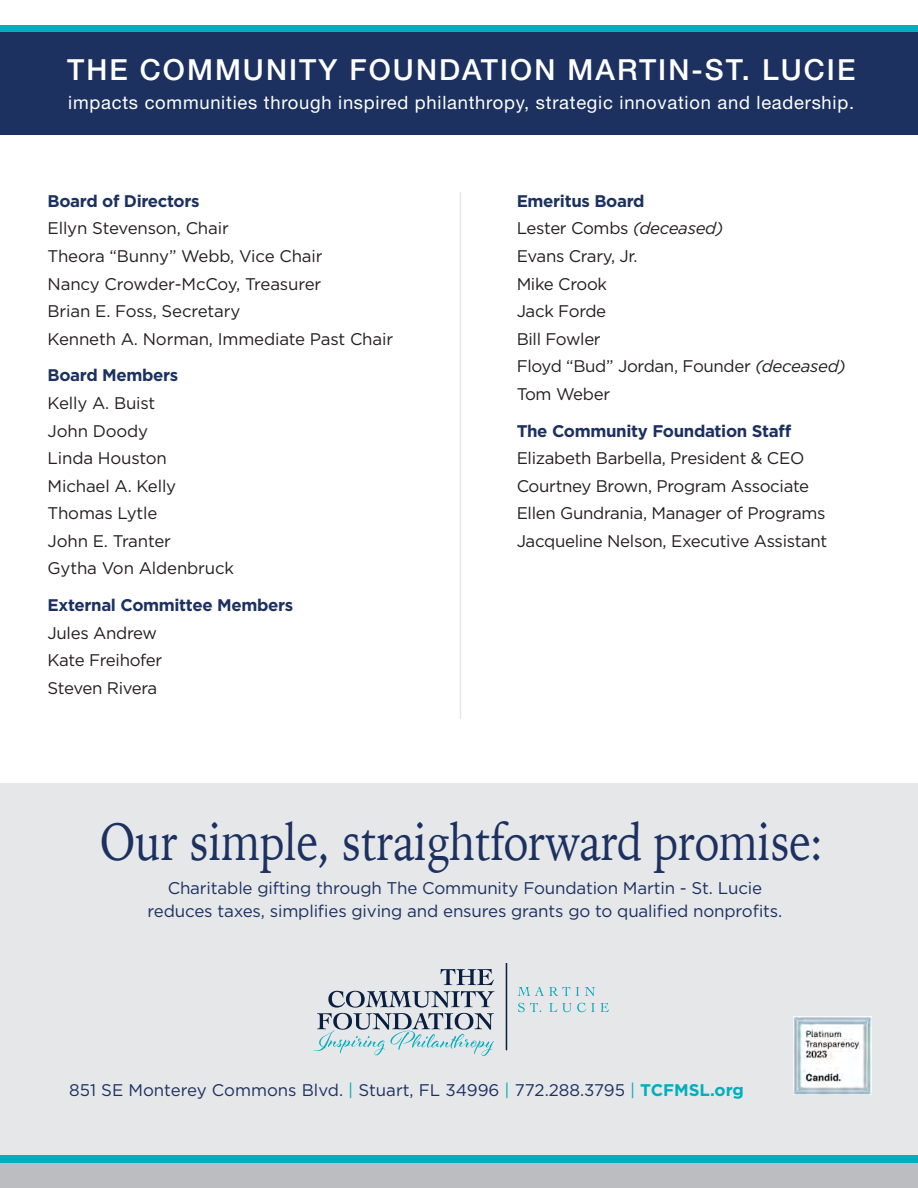
<style>
.page{position:relative;width:918px;height:1188px;background:#fff}
.page>*{position:absolute;margin:0;border:0;box-sizing:border-box;transform-origin:0 0}
.t1{font:51.9px "Iowan Old Style";letter-spacing:-.01em;color:#1c3160;scale:.85 1}
.t2{font:500 29.1px "Helvetica Neue LT Std";letter-spacing:.07em;color:#fff}
.t3{font:18.45px "Helvetica Neue LT Std";letter-spacing:.04em;color:#fff}
.t4{font:16.95px/23.4px "Gotham";letter-spacing:-.01em;color:#1c3160;text-align:center}
.t5{font:16.8px/27.6px "Gotham";letter-spacing:-.02em;color:#231f20}
.t6{font:16.8px "Gotham";color:#1c3160}
.s1{font-weight:700;color:#1c3160}
.s2{font-style:italic}
.s3{color:#00afbc}
.s4{font-weight:700;color:#00afbc}
</style>
<div class="page">
<div style="left:0;top:783px;width:918px;height:378px;background:#e6e7e9"></div>
<div style="left:0;top:1163px;width:918px;height:25px;background:#bcbdc0"></div>
<div style="left:0;top:1156px;width:918px;height:7px;background:#00afbc"></div>
<div style="left:0;top:25px;width:918px;height:8px;background:#00afbc"></div>
<svg style="left:440px;top:969px;width:54px;height:16px"></svg>
<svg style="left:506px;top:964px;width:1px;height:86px"></svg>
<svg style="left:517px;top:987px;width:78px;height:9px"></svg>
<svg style="left:518px;top:1003px;width:23px;height:9px"></svg>
<svg style="left:549px;top:1003px;width:60px;height:9px"></svg>
<svg style="left:313px;top:991px;width:181px;height:65px"></svg>
<img style="left:793px;top:1016px;width:79px;height:79px">
<div style="left:0;top:32px;width:918px;height:102px;background:#1c3160"></div>
<hr style="left:460px;top:192px;width:1px;height:527px;background:#e6e7e9">
<p class="t2" style="left:67px;top:53px;width:790px">THE COMMUNITY FOUNDATION MARTIN-ST. LUCIE</p>
<p class="t3" style="left:68px;top:91px;width:787px">impacts communities through inspired philanthropy, strategic innovation and leadership.</p>
<p class="t5" style="left:48px;top:187px;width:347px"><span class="s1">Board of Directors<br></span>Ellyn Stevenson, Chair<br>Theora “Bunny” Webb, Vice Chair<br>Nancy Crowder-McCoy, Treasurer<br>Brian E. Foss, Secretary<br>Kenneth A. Norman, Immediate Past Chair</p>
<p class="t5" style="left:48px;top:361px;width:188px"><span class="s1">Board Members<br></span>Kelly A. Buist<br>John Doody<br>Linda Houston<br>Michael A. Kelly<br>Thomas Lytle<br>John E. Tranter<br>Gytha Von Aldenbruck</p>
<p class="t5" style="left:48px;top:591px;width:247px"><span class="s1">External Committee Members<br></span>Jules Andrew<br>Kate Freihofer<br>Steven Rivera</p>
<p class="t5" style="left:517px;top:187px;width:331px"><span class="s1">Emeritus Board<br></span>Lester Combs <span class="s2">(deceased)<br></span>Evans Crary, Jr.<br>Mike Crook<br>Jack Forde<br>Bill Fowler<br>Floyd “Bud” Jordan, Founder <span class="s2">(deceased)<br></span>Tom Weber</p>
<p class="t5" style="left:517px;top:416px;width:312px"><span class="s1">The Community Foundation Staff </span>Elizabeth Barbella, President &amp; CEO Courtney Brown, Program Associate Ellen Gundrania, Manager of Programs Jacqueline Nelson, Executive Assistant</p>
<p class="t1" style="left:100px;top:795px;width:852px">Our simple, straightforward promise:</p>
<p class="t4" style="left:148px;top:876px;width:636px">Charitable gifting through The Community Foundation Martin - St. Lucie reduces taxes, simplifies giving and ensures grants go to qualified nonprofits.</p>
<p class="t6" style="left:69px;top:1079px;width:676px">851 SE Monterey Commons Blvd. <span class="s3">|</span> Stuart, FL 34996 <span class="s3">|</span> 772.288.3795 <span class="s3">|</span> <span class="s4">TCFMSL.org</span></p>
</div>
